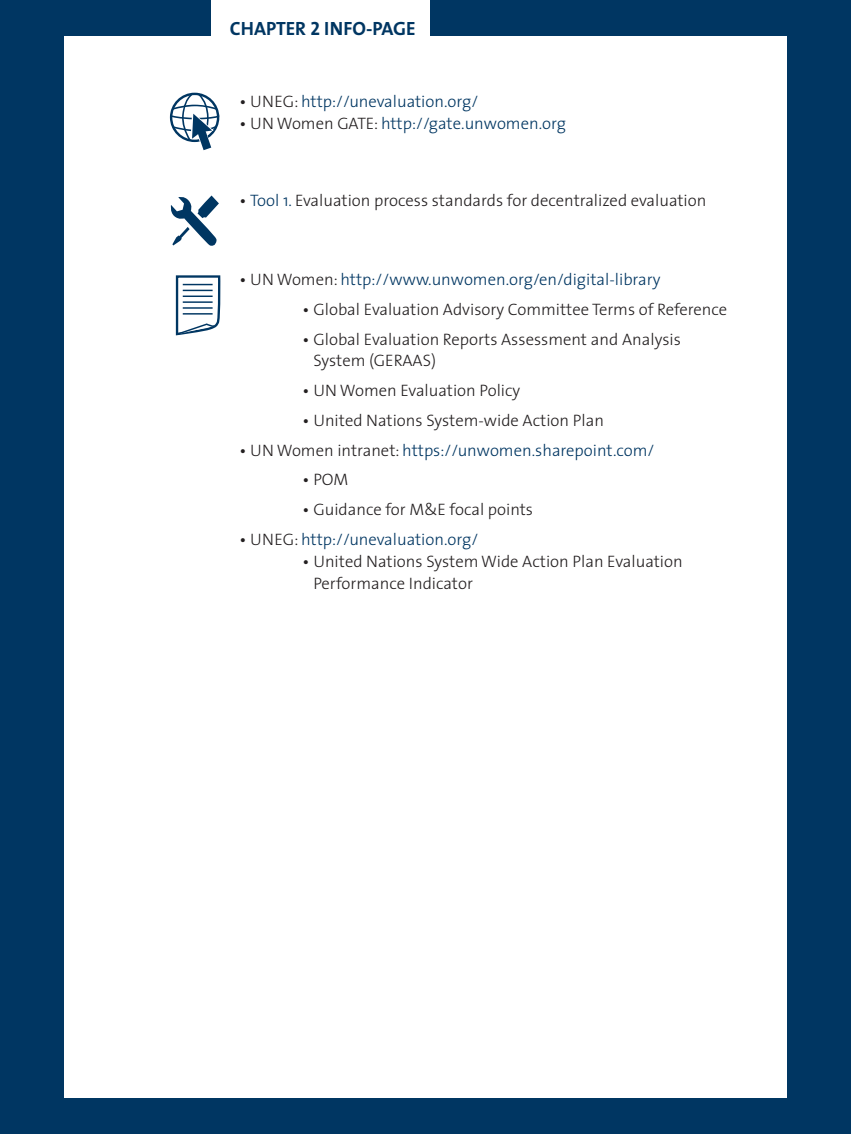
<style>
.page{position:relative;width:851px;height:1134px;background:#fff}
.page>*{position:absolute;margin:0;border:0;box-sizing:border-box;transform-origin:0 0}
.t1{font:19.25px "The Sans Bold Caps";color:#003662}
.DESIGN_MAIN{font:300 16.62px/21.9px "The Sans";color:#231f20}
.DESIGN_MAIN-2{font:300 16.62px "The Sans";color:#003662}
.s1{font-weight:400;color:#231f20}
.s2{color:#231f20}
.s3{font-weight:400}
.s4{color:#003662}
</style>
<div class="page">
<div style="left:32px;top:0;width:818px;height:35px;background:#003662"></div>
<div style="left:211px;top:0;width:218px;height:46px;background:#fff"></div>
<div style="left:0;top:0;width:64px;height:1134px;background:#003662"></div>
<div style="left:0;top:1099px;width:819px;height:35px;background:#003662"></div>
<div style="left:787px;top:0;width:63px;height:1134px;background:#003662"></div>
<svg style="left:171px;top:93px;width:49px;height:58px"></svg>
<svg style="left:175px;top:275px;width:46px;height:61px"></svg>
<hr style="left:183px;top:301px;width:29px;height:2px;background:#003662">
<hr style="left:183px;top:307px;width:29px;height:2px;background:#003662">
<hr style="left:183px;top:313px;width:29px;height:2px;background:#003662">
<svg style="left:170px;top:195px;width:49px;height:51px"></svg>
<p class="t1" style="left:230px;top:12px;width:187px">CHAPTER 2 INFO-PAGE</p>
<p class="DESIGN_MAIN-2" style="left:239px;top:87px;width:240px"><span class="s1">•</span> <span class="s2">UNEG:</span> http://unevaluation.org/</p>
<p class="DESIGN_MAIN-2" style="left:239px;top:109px;width:328px"><span class="s1">•</span> <span class="s2">UN Women GATE:</span> http://gate.unwomen.org</p>
<p class="DESIGN_MAIN" style="left:239px;top:189px;width:468px"><span class="s3">•</span> <span class="s4">Tool 1.</span> Evaluation process standards for decentralized evaluation</p>
<p class="DESIGN_MAIN-2" style="left:239px;top:266px;width:422px"><span class="s1">•</span> <span class="s2">UN Women:</span> http://www.unwomen.org/en/digital-library</p>
<p class="DESIGN_MAIN" style="left:302px;top:298px;width:426px"><span class="s3">•</span> Global Evaluation Advisory Committee Terms of Reference</p>
<p class="DESIGN_MAIN" style="left:313px;top:327px;width:369px;text-indent:-11px"><span class="s3">•</span> Global Evaluation Reports Assessment and Analysis<br>System (GERAAS)</p>
<p class="DESIGN_MAIN" style="left:302px;top:379px;width:219px"><span class="s3">•</span> UN Women Evaluation Policy</p>
<p class="DESIGN_MAIN" style="left:302px;top:409px;width:303px"><span class="s3">•</span> United Nations System-wide Action Plan</p>
<p class="DESIGN_MAIN-2" style="left:239px;top:436px;width:416px"><span class="s1">•</span> <span class="s2">UN Women intranet:</span> https://unwomen.sharepoint.com/</p>
<p class="DESIGN_MAIN" style="left:302px;top:468px;width:47px"><span class="s3">•</span> POM</p>
<p class="DESIGN_MAIN" style="left:302px;top:498px;width:232px"><span class="s3">•</span> Guidance for M&amp;E focal points</p>
<p class="DESIGN_MAIN-2" style="left:239px;top:526px;width:240px"><span class="s1">•</span> <span class="s2">UNEG:</span> http://unevaluation.org/</p>
<p class="DESIGN_MAIN" style="left:313px;top:550px;width:371px;text-indent:-11px"><span class="s3">•</span> United Nations System Wide Action Plan Evaluation<br>Performance Indicator</p>
</div>
